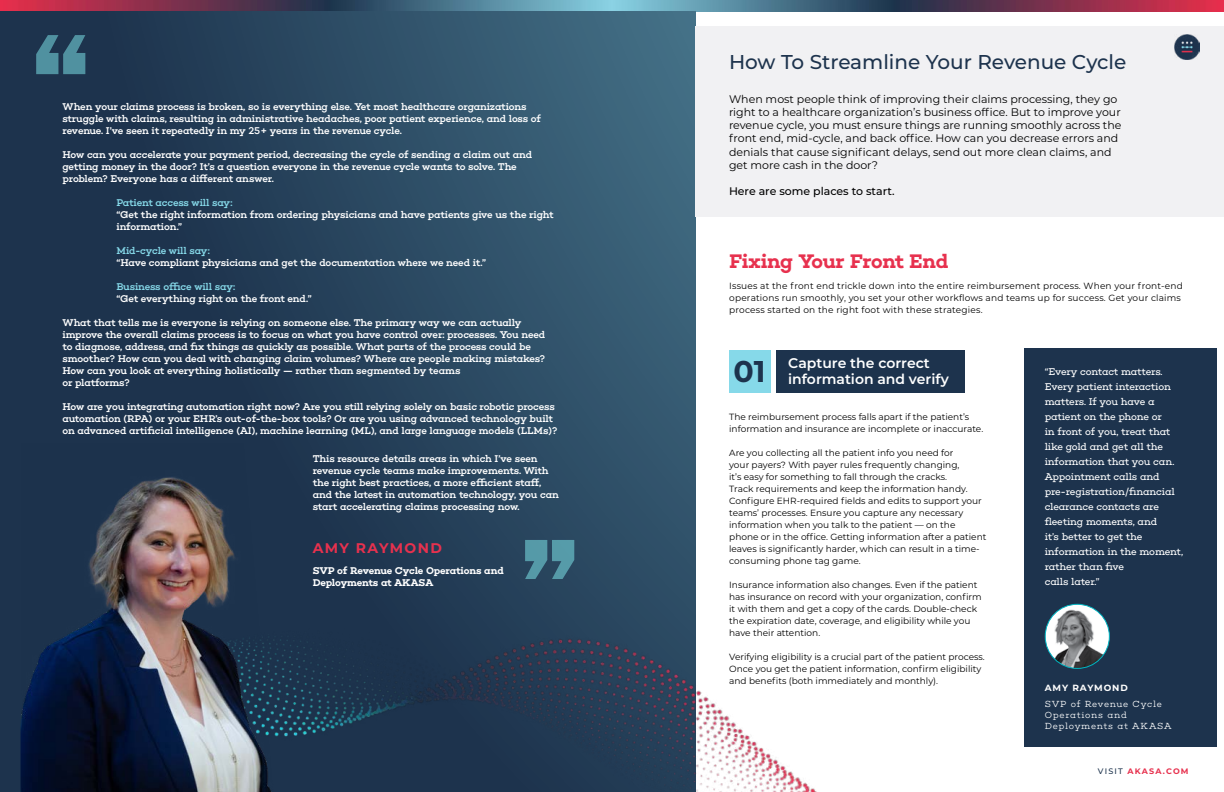
<style>
.page{position:relative;width:1224px;height:792px;background:#fff}
.page>*{position:absolute;margin:0;border:0;box-sizing:border-box;transform-origin:0 0}
.t1{font:500 20px "Montserrat";color:#1d334d}
.t2{font:600 20px "Choplin";letter-spacing:-.02em;color:#e7314e}
.t3{font:600 14px/16px "Montserrat";color:#fff}
.t4{font:700 14px "Montserrat";letter-spacing:.1em;color:#e7314e}
.t5{font:11px/13.2px "Montserrat";color:#000}
.t6{font:500 11px "Montserrat";color:#000}
.t7{font:500 10px/12px "Choplin";letter-spacing:-.02em;color:#fff}
.t8{font:10px/15px "Choplin";letter-spacing:-.02em;color:#fff}
.t9{font:500 10px "Choplin";letter-spacing:-.02em;color:#86d9e9}
.t10{font:600 10px/12px "Choplin";letter-spacing:-.015em;color:#fff}
.t11{font:9px/12px "Montserrat";color:#000}
.t12{font:9px/12px "Montserrat";letter-spacing:.02em;color:#000}
.t13{font:300 9px/11px "Choplin";letter-spacing:.08em;color:#fff}
.t14{font:700 9px "Montserrat";letter-spacing:.1em;color:#fff}
.t15{font:700 8px "Montserrat";letter-spacing:.15em;color:#e7314e}
.s1{font-weight:700;font-size:30px;color:#1d334d}
.s2{font-weight:500;color:#1d334d}
</style>
<div class="page">
<img style="left:0;top:0;width:1224px;height:12px">
<div style="left:0;top:12px;width:696px;height:780px;background:linear-gradient(to right,#172a44,#3c647b)"></div>
<svg style="left:36px;top:35px;width:49px;height:39px;background:#407486"></svg>
<div style="left:696px;top:26px;width:528px;height:190px;background:#f1f1f3"></div>
<img style="left:274px;top:448px;width:543px;height:344px">
<img style="left:21px;top:442px;width:253px;height:350px">
<div style="left:1025px;top:349px;width:192px;height:398px;background:#1d334d"></div>
<img style="left:1045px;top:604px;width:64px;height:64px;border-radius:32px">
<div style="left:1045px;top:604px;width:65px;height:65px;border:1px solid #00b5c2;border-radius:50%"></div>
<div style="left:729px;top:350px;width:42px;height:43px;background:#86d9e9"></div>
<div style="left:776px;top:350px;width:188px;height:43px;background:#1d334d"></div>
<p class="t7" style="left:62px;top:100px;width:480px">When your claims process is broken, so is everything else. Yet most healthcare organizations struggle with claims, resulting in administrative headaches, poor patient experience, and loss of revenue. I’ve seen it repeatedly in my 25+ years in the revenue cycle.</p>
<p class="t7" style="left:62px;top:148px;width:471px">How can you accelerate your payment period, decreasing the cycle of sending a claim out and getting money in the door? It’s a question everyone in the revenue cycle wants to solve. The problem? Everyone has a different answer.</p>
<p class="t9" style="left:116px;top:196px;width:118px">Patient access will say:</p>
<p class="t7" style="left:116px;top:208px;width:439px">“Get the right information from ordering physicians and have patients give us the right information.”</p>
<p class="t9" style="left:116px;top:244px;width:95px">Mid-cycle will say:</p>
<p class="t7" style="left:116px;top:256px;width:371px">“Have compliant physicians and get the documentation where we need it.”</p>
<p class="t9" style="left:116px;top:280px;width:120px">Business office will say:</p>
<p class="t7" style="left:116px;top:292px;width:197px">“Get everything right on the front end.”</p>
<p class="t7" style="left:62px;top:316px;width:484px">What that tells me is everyone is relying on someone else. The primary way we can actually improve the overall claims process is to focus on what you have control over: processes. You need to diagnose, address, and fix things as quickly as possible. What parts of the process could be smoother? How can you deal with changing claim volumes? Where are people making mistakes?<br>How can you look at everything holistically — rather than segmented by teams<br>or platforms?</p>
<p class="t7" style="left:62px;top:400px;width:497px">How are you integrating automation right now? Are you still relying solely on basic robotic process automation (RPA) or your EHR’s out-of-the-box tools? Or are you using advanced technology built on advanced artificial intelligence (AI), machine learning (ML), and large language models (LLMs)?</p>
<p class="t7" style="left:313px;top:452px;width:248px">This resource details areas in which I’ve seen revenue cycle teams make improvements. With the right best practices, a more efficient staff, and the latest in automation technology, you can start accelerating claims processing now.</p>
<h2 class="t4" style="left:313px;top:538px;width:131px">AMY RAYMOND</h2>
<p class="t10" style="left:313px;top:565px;width:193px">SVP of Revenue Cycle Operations and<br>Deployments at AKASA</p>
<h1 class="t1" style="left:729px;top:48px;width:399px">How To Streamline Your Revenue Cycle</h1>
<p class="t5" style="left:729px;top:92px;width:394px">When most people think of improving their claims processing, they go right to a healthcare organization’s business office. But to improve your revenue cycle, you must ensure things are running smoothly across the front end, mid-cycle, and back office. How can you decrease errors and denials that cause significant delays, send out more clean claims, and get more cash in the door?</p>
<p class="t6" style="left:729px;top:184px;width:167px">Here are some places to start.</p>
<h1 class="t2" style="left:729px;top:249px;width:221px">Fixing Your Front End</h1>
<p class="t12" style="left:729px;top:280px;width:455px">Issues at the front end trickle down into the entire reimbursement process. When your front-end operations run smoothly, you set your other workflows and teams up for success. Get your claims process started on the right foot with these strategies.</p>
<h2 class="t3" style="left:734px;top:354px;width:217px;text-indent:55px">Capture the correct<br><span class="s1">01</span> information and verify</h2>
<p class="t11" style="left:729px;top:410px;width:256px">The reimbursement process falls apart if the patient’s information and insurance are incomplete or inaccurate.</p>
<p class="t11" style="left:729px;top:446px;width:259px">Are you collecting all the patient info you need for<br>your payers? With payer rules frequently changing,<br>it’s easy for something to fall through the cracks.<br>Track requirements and keep the information handy.<br>Configure EHR-required fields and edits to support your teams’ processes. Ensure you capture any necessary information when you talk to the patient — on the phone or in the office. Getting information after a patient leaves is significantly harder, which can result in a time&shy;consuming phone tag game.</p>
<p class="t11" style="left:729px;top:578px;width:254px">Insurance information also changes. Even if the patient has insurance on record with your organization, confirm it with them and get a copy of the cards. Double-check the expiration date, coverage, and eligibility while you have their attention.</p>
<p class="t11" style="left:729px;top:650px;width:257px">Verifying eligibility is a crucial part of the patient process.<br>Once you get the patient information, confirm eligibility and benefits (both immediately and monthly).</p>
<p class="t8" style="left:1045px;top:364px;width:140px">“Every contact matters.<br>Every patient interaction matters. If you have a patient on the phone or<br>in front of you, treat that like gold and get all the information that you can.<br>Appointment calls and pre-registration/financial clearance contacts are fleeting moments, and<br>it’s better to get the information in the moment, rather than five<br>calls later.”</p>
<p class="t14" style="left:1045px;top:681px;width:85px">AMY RAYMOND</p>
<p class="t13" style="left:1045px;top:699px;width:129px">SVP of Revenue Cycle<br>Operations and<br>Deployments at AKASA</p>
<p class="t15" style="left:1098px;top:765px;width:92px"><span class="s2">VISIT</span> AKASA.COM</p>
</div>
